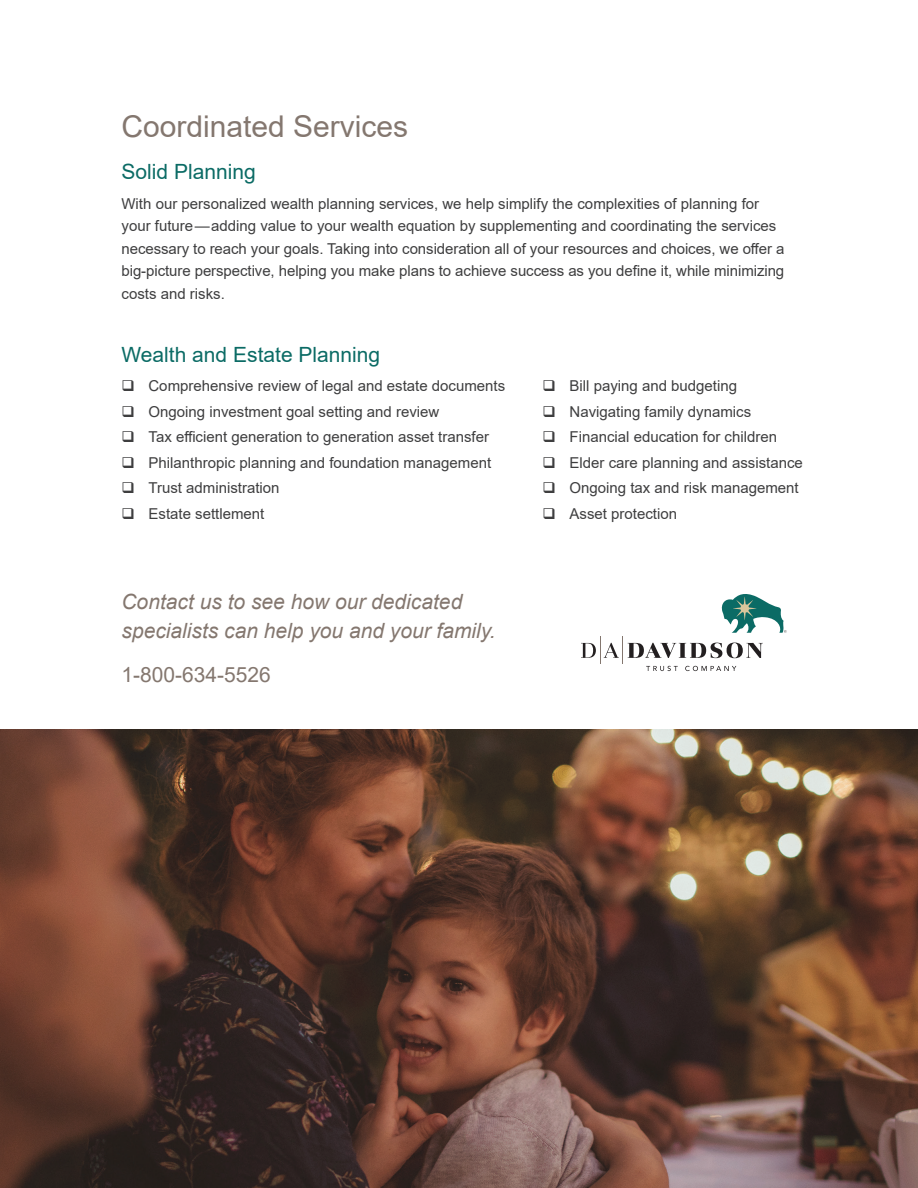
<style>
.page{position:relative;width:918px;height:1188px;background:#fff}
.page>*{position:absolute;margin:0;border:0;box-sizing:border-box;transform-origin:0 0}
.intro__initial_caps{font:30px "Arial";color:#84776f}
.t1{font:italic 21px/28.8px "Arial";color:#84776f}
.intro__initial_caps-2{font:21px "Arial";color:#0b6b65}
.t2{font:21px "Arial";color:#84776f}
.intro__initial_caps-3{font:15px/22.5px "Arial";color:#3e3e3f}
</style>
<div class="page">
<img style="left:0;top:729px;width:918px;height:459px">
<svg style="left:581px;top:594px;width:206px;height:77px"></svg>
<p class="intro__initial_caps" style="left:122px;top:105px;width:288px">Coordinated Services</p>
<p class="intro__initial_caps-2" style="left:122px;top:158px;width:136px">Solid Planning</p>
<p class="intro__initial_caps-3" style="left:122px;top:192px;width:665px">With our personalized wealth planning services, we help simplify the complexities of planning for your future—adding value to your wealth equation by supplementing and coordinating the services necessary to reach your goals. Taking into consideration all of your resources and choices, we offer a big-picture perspective, helping you make plans to achieve success as you define it, while minimizing costs and risks.</p>
<p class="intro__initial_caps-2" style="left:122px;top:340px;width:260px">Wealth and Estate Planning</p>
<p class="intro__initial_caps-3" style="left:148px;top:375px;width:358px">Comprehensive review of legal and estate documents</p>
<p class="intro__initial_caps-3" style="left:148px;top:400px;width:292px">Ongoing investment goal setting and review</p>
<p class="intro__initial_caps-3" style="left:148px;top:426px;width:342px">Tax efficient generation to generation asset transfer</p>
<p class="intro__initial_caps-3" style="left:148px;top:451px;width:344px">Philanthropic planning and foundation management</p>
<p class="intro__initial_caps-3" style="left:148px;top:477px;width:133px">Trust administration</p>
<p class="intro__initial_caps-3" style="left:148px;top:502px;width:117px">Estate settlement</p>
<p class="t1" style="left:122px;top:588px;width:376px">Contact us to see how our dedicated specialists can help you and your family.</p>
<p class="t2" style="left:122px;top:660px;width:151px">1-800-634-5526</p>
<p class="intro__initial_caps-3" style="left:570px;top:374px;width:169px">Bill paying and budgeting</p>
<p class="intro__initial_caps-3" style="left:570px;top:400px;width:183px">Navigating family dynamics</p>
<p class="intro__initial_caps-3" style="left:570px;top:425px;width:209px">Financial education for children</p>
<p class="intro__initial_caps-3" style="left:570px;top:451px;width:235px">Elder care planning and assistance</p>
<p class="intro__initial_caps-3" style="left:570px;top:476px;width:231px">Ongoing tax and risk management</p>
<p class="intro__initial_caps-3" style="left:570px;top:502px;width:109px">Asset protection</p>
</div>
